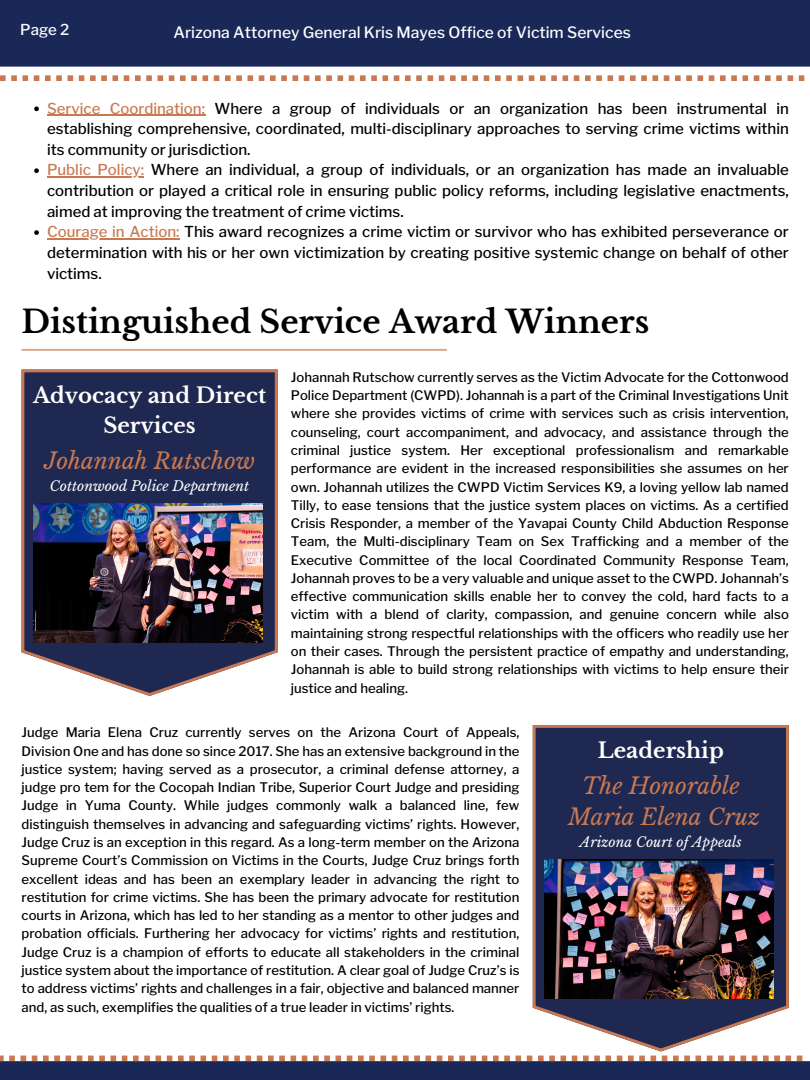
<style>
.page{position:relative;width:810px;height:1080px;background:#fff}
.page>*{position:absolute;margin:0;border:0;box-sizing:border-box;transform-origin:0 0}
.t1{font:700 31.25px "Libre Baskerville";color:#000}
.t2{font:italic 22.5px "Libre Baskerville";color:#c97951}
.t3{font:700 21.25px/29.5px "Libre Baskerville";color:#fff;text-align:center}
.t4{font:500 15.62px "Libre Franklin";color:#fff}
.t5{font:500 15px/20.6px "Libre Franklin";color:#000;text-align:justify}
.t6{font:500 15px "Libre Franklin";color:#fff}
.t7{font:italic 13.75px "Libre Baskerville";color:#fff}
.t8{font:500 13.12px/18.2px "Libre Franklin";color:#000;text-align:justify}
.s1{color:#c97951}
</style>
<div class="page">
<div style="left:0;top:0;width:810px;height:67px;background:#192857"></div>
<svg style="left:0;top:75px;width:804px;height:6px"></svg>
<svg style="left:0;top:1056px;width:802px;height:5px"></svg>
<div style="left:0;top:1061px;width:810px;height:19px;background:#192857"></div>
<hr style="left:22px;top:349px;width:425px;height:2px;background:#dca484">
<svg style="left:22px;top:370px;width:255px;height:326px;background:#3f4364"></svg>
<svg style="left:533px;top:725px;width:256px;height:326px;background:#404363"></svg>
<img style="left:34px;top:503px;width:228px;height:140px">
<svg style="left:34px;top:106px;width:5px;height:5px"></svg>
<hr style="left:47px;top:114px;width:158px;height:2px;background:#c97951">
<svg style="left:34px;top:168px;width:5px;height:5px"></svg>
<hr style="left:47px;top:176px;width:97px;height:2px;background:#c97951">
<svg style="left:34px;top:230px;width:5px;height:5px"></svg>
<hr style="left:47px;top:238px;width:133px;height:2px;background:#c97951">
<img style="left:545px;top:859px;width:229px;height:140px">
<h3 class="t6" style="left:20px;top:21px;width:51px">Page 2</h3>
<p class="t4" style="left:173px;top:23px;width:459px">Arizona Attorney General Kris Mayes Office of Victim Services</p>
<p class="t5" style="left:47px;top:98px;width:743px"><span class="s1">Service Coordination:</span> Where a group of individuals or an organization has been instrumental in establishing comprehensive, coordinated, multi-disciplinary approaches to serving crime victims within its community or jurisdiction.</p>
<p class="t5" style="left:47px;top:160px;width:743px"><span class="s1">Public Policy:</span> Where an individual, a group of individuals, or an organization has made an invaluable contribution or played a critical role in ensuring public policy reforms, including legislative enactments, aimed at improving the treatment of crime victims.</p>
<h1 class="t5" style="left:47px;top:222px;width:743px"><span class="s1">Courage in Action:</span> This award recognizes a crime victim or survivor who has exhibited perseverance or determination with his or her own victimization by creating positive systemic change on behalf of other victims.</h1>
<h2 class="t1" style="left:22px;top:303px;width:629px">Distinguished Service Award Winners</h2>
<p class="t3" style="left:33px;top:381px;width:235px">Advocacy and Direct<br>Services</p>
<h5 class="t2" style="left:44px;top:447px;width:212px">Johannah Rutschow</h5>
<h5 class="t7" style="left:50px;top:477px;width:201px">Cottonwood Police Department</h5>
<h3 class="t8" style="left:291px;top:368px;width:499px">Johannah Rutschow currently serves as the Victim Advocate for the Cottonwood Police Department (CWPD). Johannah is a part of the Criminal Investigations Unit where she provides victims of crime with services such as crisis intervention, counseling, court accompaniment, and advocacy, and assistance through the criminal justice system. Her exceptional professionalism and remarkable performance are evident in the increased responsibilities she assumes on her own. Johannah utilizes the CWPD Victim Services K9, a loving yellow lab named Tilly, to ease tensions that the justice system places on victims. As a certified Crisis Responder, a member of the Yavapai County Child Abduction Response Team, the Multi-disciplinary Team on Sex Trafficking and a member of the Executive Committee of the local Coordinated Community Response Team, Johannah proves to be a very valuable and unique asset to the CWPD. Johannah’s effective communication skills enable her to convey the cold, hard facts to a victim with a blend of clarity, compassion, and genuine concern while also maintaining strong respectful relationships with the officers who readily use her on their cases. Through the persistent practice of empathy and understanding, Johannah is able to build strong relationships with victims to help ensure their justice and healing.</h3>
<p class="t8" style="left:22px;top:723px;width:499px">Judge Maria Elena Cruz currently serves on the Arizona Court of Appeals, Division One and has done so since 2017. She has an extensive background in the justice system; having served as a prosecutor, a criminal defense attorney, a judge pro tem for the Cocopah Indian Tribe, Superior Court Judge and presiding Judge in Yuma County. While judges commonly walk a balanced line, few distinguish themselves in advancing and safeguarding victims’ rights. However, Judge Cruz is an exception in this regard. As a long-term member on the Arizona Supreme Court’s Commission on Victims in the Courts, Judge Cruz brings forth excellent ideas and has been an exemplary leader in advancing the right to restitution for crime victims. She has been the primary advocate for restitution courts in Arizona, which has led to her standing as a mentor to other judges and probation officials. Furthering her advocacy for victims’ rights and restitution, Judge Cruz is a champion of efforts to educate all stakeholders in the criminal justice system about the importance of restitution. A clear goal of Judge Cruz’s is to address victims’ rights and challenges in a fair, objective and balanced manner and, as such, exemplifies the qualities of a true leader in victims’ rights.</p>
<h2 class="t3" style="left:598px;top:736px;width:127px">Leadership</h2>
<p class="t2" style="left:582px;top:772px;width:159px">The Honorable</p>
<p class="t2" style="left:568px;top:804px;width:193px">Maria Elena Cruz</p>
<p class="t7" style="left:580px;top:834px;width:163px">Arizona Court of Appeals</p>
</div>
